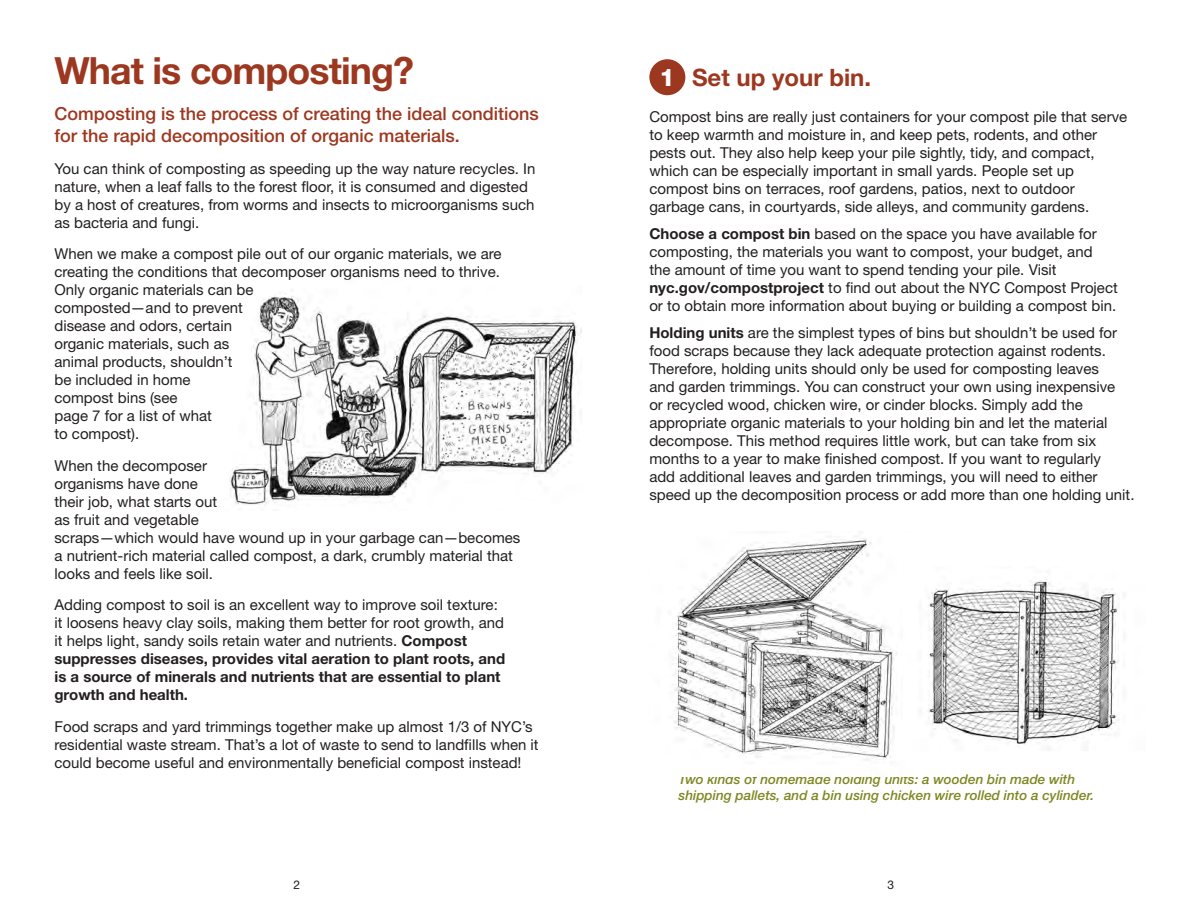
<style>
.page{position:relative;width:1188px;height:918px;background:#fff}
.page>*{position:absolute;margin:0;border:0;box-sizing:border-box;transform-origin:0 0}
.t1{font:700 37.5px "Helvetica Neue LT Std";letter-spacing:-.025em;color:#9d3820}
.t2{font:800 24.3px "Helvetica Neue LT Std";color:#fff}
.t3{font:700 24px "Helvetica Neue LT Std";color:#9d3820}
.t4{font:500 18px/22.5px "Helvetica Neue LT Std";color:#9d3820}
.t5{font:15px/18px "Helvetica Neue LT Std";color:#231f20}
.t6{font:italic 500 13.5px/16.5px "Helvetica Neue LT Std";color:#7e8620}
.t7{font:12px "Helvetica Neue LT Std";color:#231f20}
.s1{font-weight:700}
</style>
<div class="page">
<img style="left:229px;top:293px;width:353px;height:212px">
<div style="left:649px;top:59px;width:36px;height:36px;background:#9d3820;border-radius:50%"></div>
<img style="left:674px;top:531px;width:223px;height:229px">
<img style="left:928px;top:579px;width:197px;height:167px">
<p class="t1" style="left:54px;top:47px;width:361px">What is composting?</p>
<p class="t4" style="left:54px;top:102px;width:486px">Composting is the process of creating the ideal conditions for the rapid decomposition of organic materials.</p>
<p class="t5" style="left:54px;top:159px;width:482px">You can think of composting as speeding up the way nature recycles. In nature, when a leaf falls to the forest floor, it is consumed and digested by a host of creatures, from worms and insects to microorganisms such as bacteria and fungi.</p>
<p class="t5" style="left:54px;top:245px;width:449px">When we make a compost pile out of our organic materials, we are creating the conditions that decomposer organisms need to thrive.<br>Only organic materials can be<br>composted—and to prevent<br>disease and odors, certain<br>organic materials, such as<br>animal products, shouldn’t<br>be included in home<br>compost bins (see<br>page 7 for a list of what<br>to compost).</p>
<p class="t5" style="left:54px;top:456px;width:467px">When the decomposer<br>organisms have done<br>their job, what starts out<br>as fruit and vegetable<br>scraps—which would have wound up in your garbage can—becomes a nutrient-rich material called compost, a dark, crumbly material that looks and feels like soil.</p>
<p class="t5" style="left:54px;top:596px;width:452px">Adding compost to soil is an excellent way to improve soil texture: it loosens heavy clay soils, making them better for root growth, and it helps light, sandy soils retain water and nutrients. <span class="s1">Compost suppresses diseases, provides vital aeration to plant roots, and is a source of minerals and nutrients that are essential to plant growth and health.</span></p>
<p class="t5" style="left:54px;top:717px;width:486px">Food scraps and yard trimmings together make up almost 1/3 of NYC’s residential waste stream. That’s a lot of waste to send to landfills when it could become useful and environmentally beneficial compost instead!</p>
<p class="t7" style="left:294px;top:878px;width:8px">2</p>
<p class="t2" style="left:659px;top:63px;width:17px">1</p>
<p class="t3" style="left:692px;top:63px;width:181px">Set up your bin.</p>
<p class="t5" style="left:649px;top:108px;width:479px">Compost bins are really just containers for your compost pile that serve to keep warmth and moisture in, and keep pets, rodents, and other pests out. They also help keep your pile sightly, tidy, and compact, which can be especially important in small yards. People set up compost bins on terraces, roof gardens, patios, next to outdoor garbage cans, in courtyards, side alleys, and community gardens.</p>
<p class="t5" style="left:649px;top:225px;width:470px"><span class="s1">Choose a compost bin</span> based on the space you have available for composting, the materials you want to compost, your budget, and<br>the amount of time you want to spend tending your pile. Visit <span class="s1">nyc.gov/compostproject</span> to find out about the NYC Compost Project or to obtain more information about buying or building a compost bin.</p>
<p class="t5" style="left:649px;top:324px;width:487px"><span class="s1">Holding units</span> are the simplest types of bins but shouldn’t be used for food scraps because they lack adequate protection against rodents.<br>Therefore, holding units should only be used for composting leaves<br>and garden trimmings. You can construct your own using inexpensive<br>or recycled wood, chicken wire, or cinder blocks. Simply add the appropriate organic materials to your holding bin and let the material decompose. This method requires little work, but can take from six months to a year to make finished compost. If you want to regularly<br>add additional leaves and garden trimmings, you will need to either speed up the decomposition process or add more than one holding unit.</p>
<p class="t6" style="left:679px;top:771px;width:417px">Two kinds of homemade holding units: a wooden bin made with shipping pallets, and a bin using chicken wire rolled into a cylinder.</p>
<p class="t7" style="left:888px;top:878px;width:8px">3</p>
</div>
